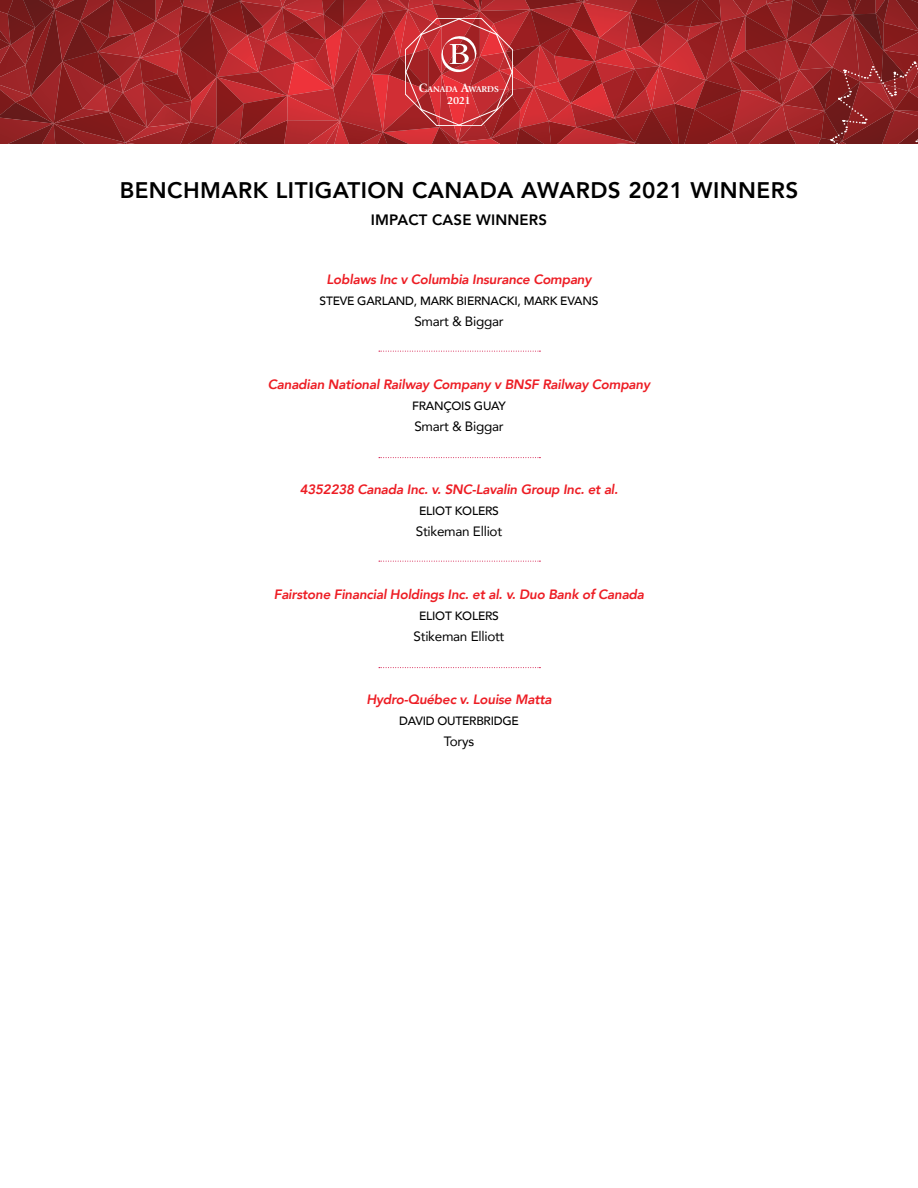
<style>
.page{position:relative;width:918px;height:1188px;background:#fff}
.page>*{position:absolute;margin:0;border:0;box-sizing:border-box;transform-origin:0 0}
.t1{font:800 22.5px "Avenir";letter-spacing:.02em;color:#000}
.t2{font:800 15px "Avenir";letter-spacing:.01em;color:#000}
.t3{font:italic 800 13.5px "Avenir";letter-spacing:-.02em;color:#ed1d24}
.t4{font:13.5px "Avenir";letter-spacing:-.02em;color:#000}
.t5{font:500 12px "Avenir";letter-spacing:-.02em;color:#000}
.t6{font:700 10.95px "Giovanni";color:#fff}
.t7{font:700 8.85px "Giovanni";color:#fff}
.s1{font-size:12.6px}
</style>
<div class="page">
<svg style="left:0;top:0;width:918px;height:144px;background:#a3282b"></svg>
<svg style="left:379px;top:667px;width:161px;height:1px"></svg>
<svg style="left:379px;top:561px;width:161px;height:1px"></svg>
<svg style="left:379px;top:457px;width:161px;height:1px"></svg>
<svg style="left:379px;top:351px;width:161px;height:1px"></svg>
<p class="t7" style="left:419px;top:84px;width:82px"><span class="s1">C</span>ANADA <span class="s1">A</span>WARDS</p>
<p class="t6" style="left:447px;top:94px;width:25px">2021</p>
<h1 class="t1" style="left:120px;top:173px;width:680px">BENCHMARK LITIGATION CANADA AWARDS 2021 WINNERS</h1>
<p class="t2" style="left:371px;top:208px;width:178px">IMPACT CASE WINNERS</p>
<p class="t3" style="left:327px;top:271px;width:266px">Loblaws Inc v Columbia Insurance Company</p>
<p class="t5" style="left:320px;top:290px;width:280px">STEVE GARLAND, MARK BIERNACKI, MARK EVANS</p>
<p class="t4" style="left:414px;top:310px;width:91px">Smart &amp; Biggar</p>
<p class="t3" style="left:268px;top:376px;width:384px">Canadian National Railway Company v BNSF Railway Company</p>
<p class="t5" style="left:412px;top:395px;width:95px">FRANÇOIS GUAY</p>
<p class="t4" style="left:414px;top:415px;width:91px">Smart &amp; Biggar</p>
<p class="t3" style="left:300px;top:481px;width:320px">4352238 Canada Inc. v. SNC-Lavalin Group Inc. et al.</p>
<p class="t5" style="left:419px;top:500px;width:81px">ELIOT KOLERS</p>
<p class="t4" style="left:416px;top:520px;width:88px">Stikeman Elliot</p>
<p class="t3" style="left:274px;top:586px;width:372px">Fairstone Financial Holdings Inc. et al. v. Duo Bank of Canada</p>
<p class="t5" style="left:419px;top:605px;width:81px">ELIOT KOLERS</p>
<p class="t4" style="left:414px;top:625px;width:92px">Stikeman Elliott</p>
<p class="t3" style="left:366px;top:691px;width:187px">Hydro-Québec v. Louise Matta</p>
<p class="t5" style="left:399px;top:710px;width:121px">DAVID OUTERBRIDGE</p>
<p class="t4" style="left:444px;top:730px;width:32px">Torys</p>
</div>
